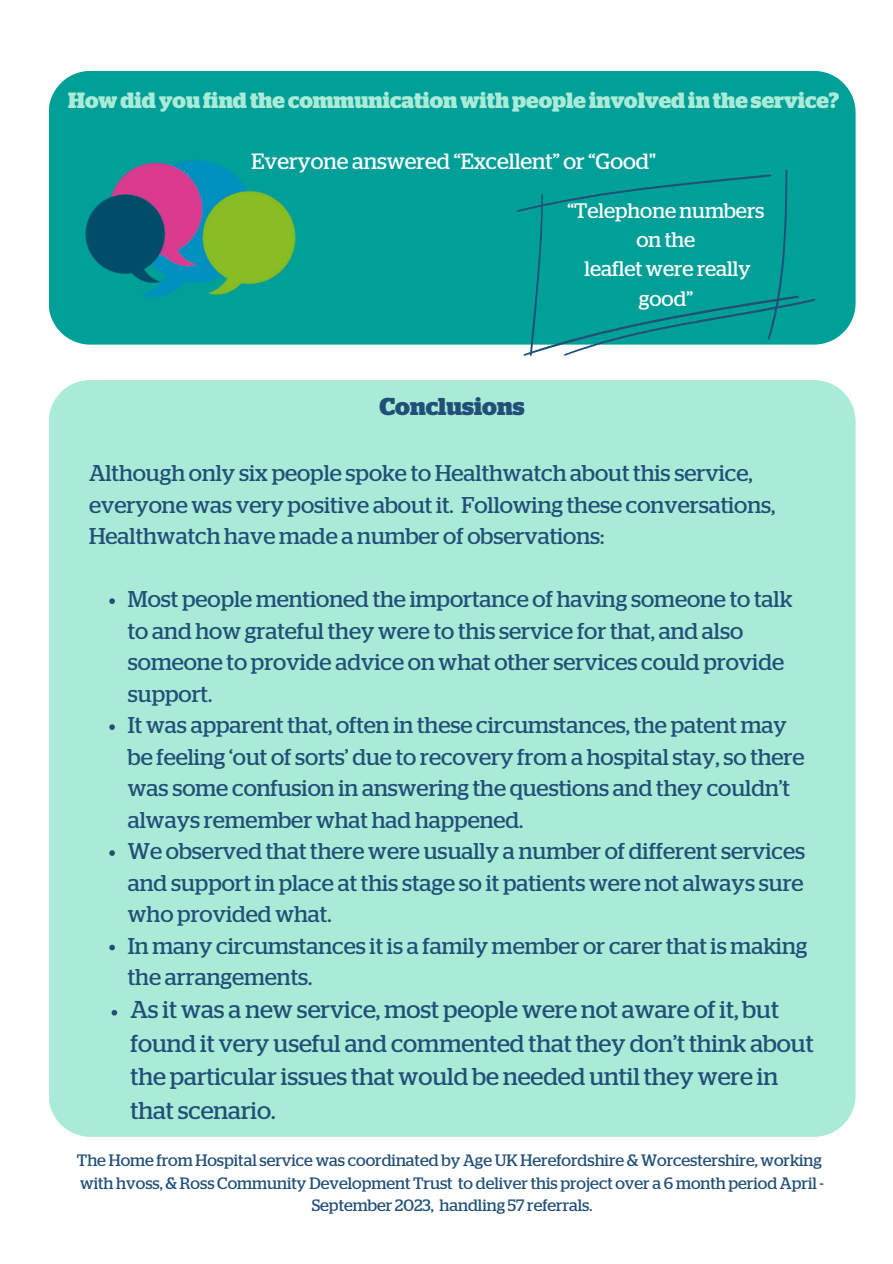
<style>
.page{position:relative;width:893px;height:1264px;background:#fff}
.page>*{position:absolute;margin:0;border:0;box-sizing:border-box;transform-origin:0 0}
.t1{font:24.3px/33.8px "Stag";color:#214f78}
.t2{font:700 24.3px "Stag";color:#214f78}
.t3{font:22.8px/31.5px "Stag";color:#214f78}
.t4{font:700 22.05px "Stag";color:#aaebd7}
.t5{font:22.05px "Stag";color:#fff}
.t6{font:21px/29.2px "Stag";color:#fff;text-align:center}
.t7{font:16.5px/22.5px "Stag";color:#214f78;text-align:center}
</style>
<div class="page">
<div style="left:349px;top:71px;width:506px;height:273px;background:#009f98"></div>
<div style="left:49px;top:380px;width:806px;height:756px;background:#aaebd7"></div>
<img style="left:49px;top:71px;width:300px;height:316px">
<svg style="left:516px;top:170px;width:299px;height:186px;background:#10a19c"></svg>
<svg style="left:109px;top:598px;width:6px;height:6px"></svg>
<svg style="left:109px;top:724px;width:6px;height:6px"></svg>
<svg style="left:109px;top:850px;width:6px;height:5px"></svg>
<svg style="left:109px;top:944px;width:6px;height:6px"></svg>
<svg style="left:111px;top:1009px;width:6px;height:6px"></svg>
<p class="t4" style="left:68px;top:91px;width:772px">Howdidyoufindthecommunicationwithpeopleinvolvedintheservice?</p>
<p class="t5" style="left:251px;top:151px;width:406px">Everyone answered “Excellent” or “Good"</p>
<p class="t2" style="left:379px;top:395px;width:146px">Conclusions</p>
<p class="t6" style="left:567px;top:197px;width:198px">“Telephone numbers on the</p>
<p class="t6" style="left:584px;top:255px;width:168px">leaflet were really good”</p>
<p class="t3" style="left:89px;top:459px;width:687px">Although only six people spoke to Healthwatch about this service, everyone was very positive about it. Following these conversations,<br>Healthwatch have made a number of observations:</p>
<p class="t3" style="left:128px;top:584px;width:666px">Most people mentioned the importance of having someone to talk to and how grateful they were to this service for that, and also someone to provide advice on what other services could provide support.</p>
<p class="t3" style="left:128px;top:710px;width:678px">It was apparent that, often in these circumstances, the patent may be feeling ‘out of sorts’ due to recovery from a hospital stay, so there was some confusion in answering the questions and they couldn’t always remember what had happened.</p>
<p class="t3" style="left:128px;top:836px;width:678px;text-align:justify">We observed that there were usually a number of different services and support in place at this stage so it patients were not always sure who provided what.</p>
<p class="t3" style="left:128px;top:931px;width:681px">In many circumstances it is a family member or carer that is making the arrangements.</p>
<p class="t1" style="left:130px;top:993px;width:684px">As it was a new service, most people were not aware of it, but found it very useful and commented that they don’t think about the particular issues that would be needed until they were in that scenario.</p>
<p class="t7" style="left:77px;top:1150px;width:748px">The Home from Hospital service was coordinated by Age UK Herefordshire &amp; Worcestershire, working with hvoss, &amp; Ross Community Development Trust to deliver this project over a 6 month period April -<br>September 2023, handling 57 referrals.</p>
</div>
